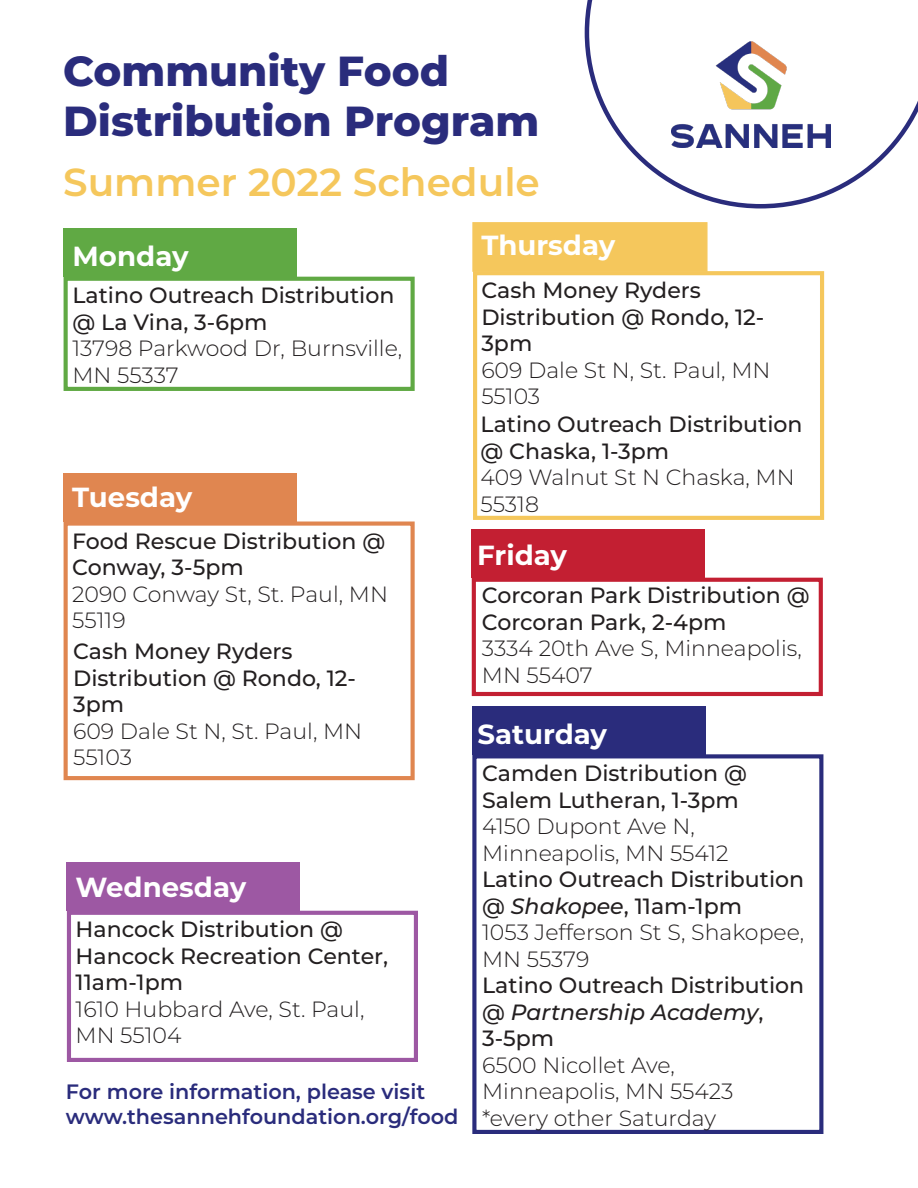
<style>
.page{position:relative;width:918px;height:1188px;background:#fff}
.page>*{position:absolute;margin:0;border:0;box-sizing:border-box;transform-origin:0 0}
.t1{font:800 42px/50.4px "Montserrat";color:#2a2c7c}
.t2{font:600 39px "Montserrat";color:#f5c75c}
.t3{font:700 27.6px "Montserrat";color:#fff}
.t4{font:500 22.05px/26.5px "Montserrat";color:#231f20}
.t5{font:300 22.05px/26.5px "Montserrat";color:#231f20}
.t6{font:600 20.85px "Montserrat";color:#2a2c7c}
.s1{font-style:italic}
</style>
<div class="page">
<div style="left:63px;top:228px;width:234px;height:49px;background:#60a944"></div>
<div style="left:64px;top:277px;width:351px;height:114px;background:#fff;border:4px solid #60a944"></div>
<div style="left:472px;top:222px;width:236px;height:50px;background:#f5c75c;border:1px solid #f5c75c"></div>
<div style="left:473px;top:271px;width:351px;height:249px;background:#fff;border:4px solid #f5c75c"></div>
<div style="left:63px;top:473px;width:234px;height:49px;background:#e08650"></div>
<div style="left:64px;top:522px;width:351px;height:258px;background:#fff;border:4px solid #e08650"></div>
<div style="left:67px;top:862px;width:233px;height:49px;background:#9d58a3"></div>
<div style="left:67px;top:911px;width:351px;height:151px;background:#fff;border:4px solid #9d58a3"></div>
<div style="left:471px;top:529px;width:234px;height:49px;background:#c31f32"></div>
<div style="left:472px;top:578px;width:351px;height:118px;background:#fff;border:4px solid #c31f32"></div>
<div style="left:472px;top:706px;width:234px;height:48px;background:#2a2c7c"></div>
<div style="left:472px;top:754px;width:351px;height:380px;background:#fff;border:4px solid #2a2c7c"></div>
<svg style="left:585px;top:0;width:333px;height:208px"></svg>
<img style="left:672px;top:41px;width:158px;height:106px">
<p class="t1" style="left:63px;top:43px;width:478px">Community Food<br>Distribution Program</p>
<p class="t2" style="left:63px;top:155px;width:478px">Summer 2022 Schedule</p>
<p class="t3" style="left:73px;top:236px;width:118px">Monday</p>
<p class="t4" style="left:72px;top:281px;width:324px">Latino Outreach Distribution @ La Vina, 3-6pm</p>
<p class="t5" style="left:72px;top:334px;width:331px">13798 Parkwood Dr, Burnsville,<br>MN 55337</p>
<p class="t3" style="left:72px;top:477px;width:122px">Tuesday</p>
<p class="t4" style="left:72px;top:527px;width:315px">Food Rescue Distribution @<br>Conway, 3-5pm</p>
<p class="t5" style="left:72px;top:580px;width:317px">2090 Conway St, St. Paul, MN<br>55119</p>
<p class="t4" style="left:73px;top:637px;width:284px">Cash Money Ryders<br>Distribution @ Rondo, 12-<br>3pm</p>
<p class="t5" style="left:73px;top:717px;width:291px">609 Dale St N, St. Paul, MN<br>55103</p>
<p class="t3" style="left:76px;top:867px;width:172px">Wednesday</p>
<p class="t4" style="left:76px;top:915px;width:314px">Hancock Distribution @<br>Hancock Recreation Center,<br>11am-1pm</p>
<p class="t5" style="left:76px;top:995px;width:290px">1610 Hubbard Ave, St. Paul,<br>MN 55104</p>
<p class="t6" style="left:66px;top:1076px;width:361px">For more information, please visit</p>
<p class="t6" style="left:66px;top:1101px;width:394px">www.thesannehfoundation.org/food</p>
<p class="t3" style="left:481px;top:225px;width:135px">Thursday</p>
<p class="t4" style="left:481px;top:276px;width:284px">Cash Money Ryders<br>Distribution @ Rondo, 12-<br>3pm</p>
<p class="t5" style="left:481px;top:356px;width:291px">609 Dale St N, St. Paul, MN<br>55103</p>
<p class="t4" style="left:481px;top:410px;width:324px">Latino Outreach Distribution @ Chaska, 1-3pm</p>
<p class="t5" style="left:481px;top:463px;width:316px">409 Walnut St N Chaska, MN<br>55318</p>
<p class="t3" style="left:477px;top:536px;width:91px">Friday</p>
<p class="t4" style="left:482px;top:581px;width:329px">Corcoran Park Distribution @<br>Corcoran Park, 2-4pm</p>
<p class="t5" style="left:482px;top:634px;width:321px">3334 20th Ave S, Minneapolis,<br>MN 55407</p>
<p class="t3" style="left:477px;top:714px;width:131px">Saturday</p>
<p class="t4" style="left:482px;top:759px;width:266px">Camden Distribution @<br>Salem Lutheran, 1-3pm</p>
<p class="t5" style="left:482px;top:812px;width:248px">4150 Dupont Ave N,<br>Minneapolis, MN 55412</p>
<p class="t4" style="left:482px;top:865px;width:324px">Latino Outreach Distribution @ <span class="s1">Shakopee</span>, 11am-1pm</p>
<p class="t5" style="left:482px;top:918px;width:324px">1053 Jefferson St S, Shakopee,<br>MN 55379</p>
<p class="t4" style="left:482px;top:971px;width:324px">Latino Outreach Distribution @ <span class="s1">Partnership Academy</span>,<br>3-5pm</p>
<p class="t5" style="left:482px;top:1051px;width:253px">6500 Nicollet Ave,<br>Minneapolis, MN 55423 *every other Saturday</p>
</div>
